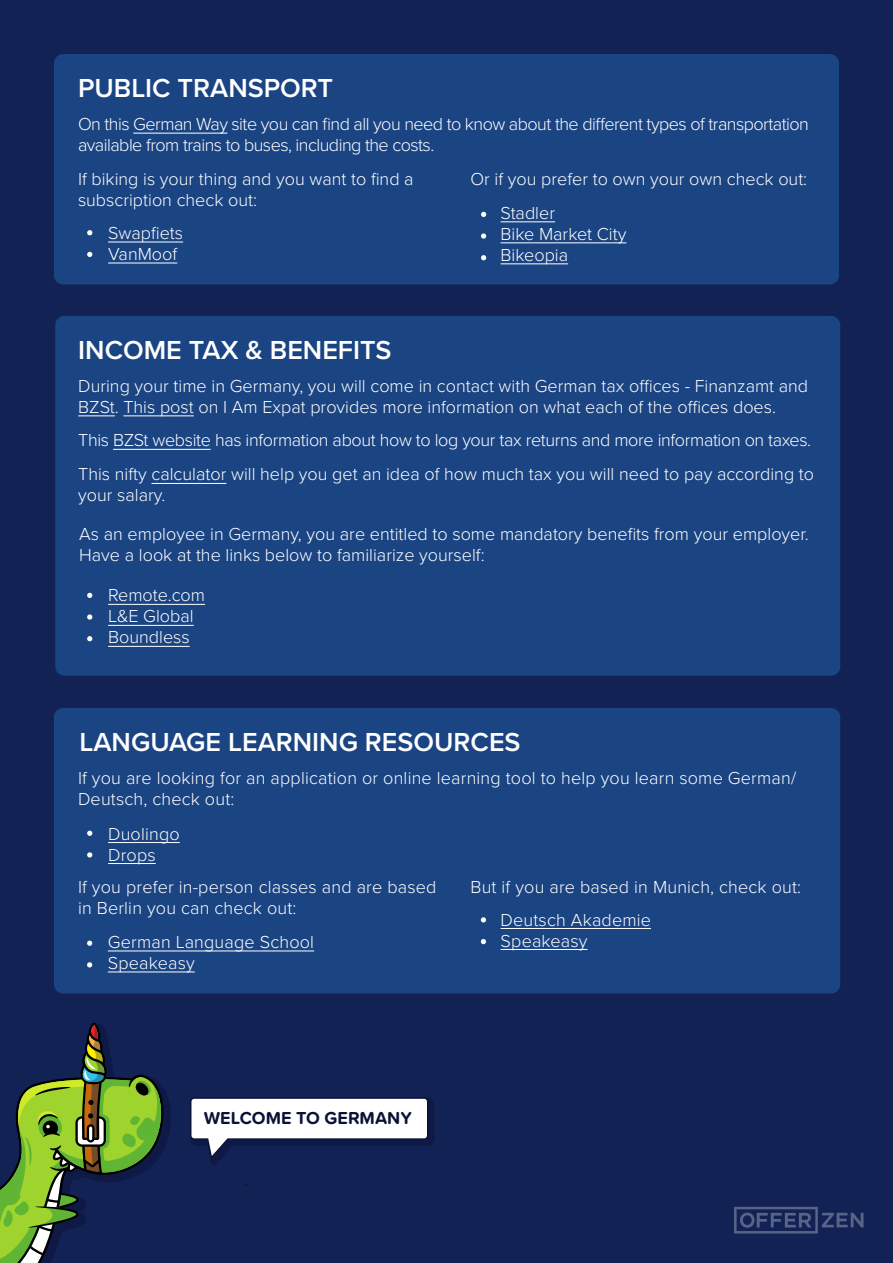
<style>
.page{position:relative;width:893px;height:1263px;background:#132254}
.page>*{position:absolute;margin:0;border:0;box-sizing:border-box;transform-origin:0 0}
.t1{font:600 27px "Proxima Nova";color:#fff}
.t2{font:300 18px/21px "Proxima Nova";color:#fff}
.t3{font:300 18px/34px "Proxima Nova";letter-spacing:-.02em;color:#fff}
.t4{font:300 18px/21px "Proxima Nova";letter-spacing:-.03em;color:#fff}
.t5{font:700 18px "Proxima Soft";color:#0b1236}
</style>
<div class="page">
<div style="left:55px;top:316px;width:785px;height:360px;background:#1b4483;border-radius:9px"></div>
<hr style="left:78px;top:415px;width:37px;height:1px;background:#fff">
<hr style="left:123px;top:415px;width:71px;height:1px;background:#fff">
<hr style="left:113px;top:449px;width:98px;height:1px;background:#fff">
<hr style="left:151px;top:483px;width:75px;height:1px;background:#fff">
<div style="left:54px;top:708px;width:786px;height:285px;background:#1b4483;border-radius:9px"></div>
<svg style="left:734px;top:1207px;width:129px;height:26px"></svg>
<div style="left:54px;top:54px;width:785px;height:230px;background:#1b4483;border-radius:9px"></div>
<hr style="left:133px;top:133px;width:94px;height:1px;background:#fff">
<hr style="left:108px;top:242px;width:75px;height:1px;background:#fff">
<hr style="left:108px;top:263px;width:69px;height:1px;background:#fff">
<hr style="left:501px;top:221px;width:54px;height:1px;background:#fff">
<hr style="left:501px;top:242px;width:125px;height:1px;background:#fff">
<hr style="left:501px;top:263px;width:67px;height:1px;background:#fff">
<svg style="left:87px;top:230px;width:5px;height:5px"></svg>
<svg style="left:87px;top:252px;width:5px;height:5px"></svg>
<svg style="left:481px;top:212px;width:5px;height:5px"></svg>
<svg style="left:481px;top:255px;width:5px;height:5px"></svg>
<svg style="left:481px;top:233px;width:5px;height:6px"></svg>
<hr style="left:108px;top:604px;width:97px;height:1px;background:#fff">
<hr style="left:108px;top:625px;width:86px;height:1px;background:#fff">
<hr style="left:108px;top:646px;width:82px;height:1px;background:#fff">
<svg style="left:87px;top:593px;width:5px;height:5px"></svg>
<svg style="left:87px;top:636px;width:5px;height:5px"></svg>
<svg style="left:87px;top:614px;width:5px;height:6px"></svg>
<hr style="left:108px;top:842px;width:72px;height:1px;background:#fff">
<hr style="left:108px;top:863px;width:48px;height:1px;background:#fff">
<svg style="left:87px;top:852px;width:5px;height:5px"></svg>
<svg style="left:87px;top:831px;width:5px;height:5px"></svg>
<hr style="left:108px;top:950px;width:206px;height:1px;background:#fff">
<hr style="left:108px;top:971px;width:87px;height:1px;background:#fff">
<svg style="left:87px;top:962px;width:5px;height:5px"></svg>
<svg style="left:87px;top:940px;width:5px;height:6px"></svg>
<hr style="left:501px;top:928px;width:150px;height:1px;background:#fff">
<hr style="left:501px;top:949px;width:86px;height:1px;background:#fff">
<svg style="left:481px;top:939px;width:5px;height:5px"></svg>
<svg style="left:481px;top:917px;width:5px;height:5px"></svg>
<div style="left:0;top:1024px;width:171px;height:239px;background:#0a1236;opacity:.5"></div>
<svg style="left:0;top:1023px;width:165px;height:240px"></svg>
<div style="left:190px;top:1097px;width:245px;height:68px;background:#0a1236;opacity:.5"></div>
<svg style="left:190px;top:1097px;width:239px;height:64px"></svg>
<h1 class="t1" style="left:78px;top:68px;width:257px">PUBLIC TRANSPORT</h1>
<p class="t4" style="left:78px;top:113px;width:732px">On this German Way site you can find all you need to know about the different types of transportation available from trains to buses, including the costs.</p>
<p class="t2" style="left:78px;top:168px;width:337px">If biking is your thing and you want to find a subscription check out:</p>
<p class="t2" style="left:108px;top:222px;width:77px">Swapfiets<br>VanMoof</p>
<p class="t2" style="left:501px;top:161px;width:308px;line-height:33.6px;text-indent:-30px">Or if you prefer to own your own check out:<br>Stadler</p>
<p class="t2" style="left:501px;top:222px;width:127px">Bike Market City<br>Bikeopia</p>
<h1 class="t1" style="left:78px;top:329px;width:315px">INCOME TAX &amp; BENEFITS</h1>
<p class="t2" style="left:78px;top:374px;width:731px">During your time in Germany, you will come in contact with German tax offices - Finanzamt and<br>BZSt. This post on I Am Expat provides more information on what each of the offices does.</p>
<p class="t3" style="left:78px;top:422px;width:737px">This BZSt website has information about how to log your tax returns and more information on taxes.<br>This nifty calculator will help you get an idea of how much tax you will need to pay according to</p>
<p class="t2" style="left:78px;top:484px;width:89px">your salary.</p>
<p class="t2" style="left:79px;top:522px;width:731px">As an employee in Germany, you are entitled to some mandatory benefits from your employer.<br>Have a look at the links below to familiarize yourself:</p>
<p class="t2" style="left:108px;top:584px;width:98px">Remote.com<br>L&amp;E Global<br>Boundless</p>
<h1 class="t1" style="left:79px;top:721px;width:443px">LANGUAGE LEARNING RESOURCES</h1>
<p class="t2" style="left:78px;top:766px;width:720px">If you are looking for an application or online learning tool to help you learn some German/<br>Deutsch, check out:</p>
<p class="t2" style="left:108px;top:822px;width:73px">Duolingo<br>Drops</p>
<p class="t2" style="left:78px;top:876px;width:360px">If you prefer in-person classes and are based in Berlin you can check out:</p>
<p class="t2" style="left:108px;top:930px;width:208px">German Language School<br>Speakeasy</p>
<p class="t2" style="left:470px;top:876px;width:332px">But if you are based in Munich, check out:</p>
<p class="t2" style="left:501px;top:908px;width:152px">Deutsch Akademie<br>Speakeasy</p>
<p class="t5" style="left:204px;top:1105px;width:210px">WELCOME TO GERMANY</p>
</div>
